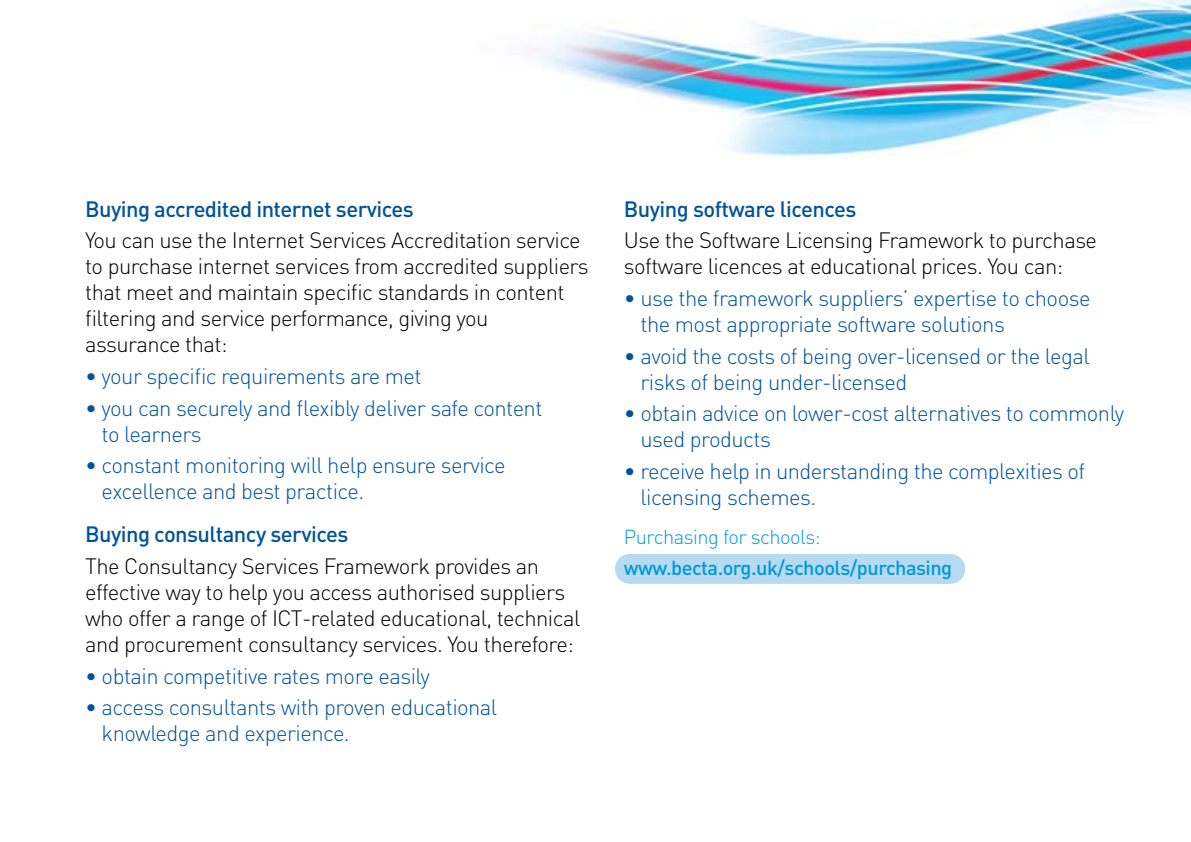
<style>
.page{position:relative;width:1191px;height:842px;background:#fff}
.page>*{position:absolute;margin:0;border:0;box-sizing:border-box;transform-origin:0 0}
.t1{font:300 22px/26px "DIN";letter-spacing:-.025em;color:#00539b}
.t2{font:300 22px/26px "DIN";letter-spacing:-.025em;color:#000}
.t3{font:500 22px "DIN";letter-spacing:-.025em;color:#00539b}
.t4{font:500 20px/30.4px "DIN";letter-spacing:-.025em;color:#0099d8}
.s1{font-weight:300}
</style>
<div class="page">
<div style="left:630px;top:554px;width:320px;height:30px;background:#b5daf1"></div>
<img style="left:540px;top:0;width:651px;height:157px">
<h2 class="t3" style="left:85px;top:195px;width:330px">Buying accredited internet services</h2>
<p class="t2" style="left:85px;top:227px;width:505px">You can use the Internet Services Accreditation service to purchase internet services from accredited suppliers that meet and maintain specific standards in content filtering and service performance, giving you assurance that:</p>
<p class="t1" style="left:85px;top:363px;width:338px">• your specific requirements are met</p>
<p class="t1" style="left:102px;top:395px;width:442px;text-indent:-17px">• you can securely and flexibly deliver safe content to learners</p>
<p class="t1" style="left:102px;top:452px;width:405px;text-indent:-17px">• constant monitoring will help ensure service excellence and best practice.</p>
<h3 class="t3" style="left:85px;top:520px;width:265px">Buying consultancy services</h3>
<p class="t2" style="left:85px;top:553px;width:497px">The Consultancy Services Framework provides an effective way to help you access authorised suppliers who offer a range of ICT-related educational, technical and procurement consultancy services. You therefore:</p>
<p class="t1" style="left:85px;top:663px;width:346px">• obtain competitive rates more easily</p>
<p class="t1" style="left:102px;top:694px;width:397px;text-indent:-17px">• access consultants with proven educational knowledge and experience.</p>
<h3 class="t3" style="left:624px;top:195px;width:234px">Buying software licences</h3>
<p class="t2" style="left:624px;top:227px;width:475px">Use the Software Licensing Framework to purchase software licences at educational prices. You can:</p>
<p class="t1" style="left:640px;top:285px;width:451px;text-indent:-17px">• use the framework suppliers’ expertise to choose the most appropriate software solutions</p>
<p class="t1" style="left:640px;top:343px;width:451px;text-indent:-17px">• avoid the costs of being over-licensed or the legal risks of being under-licensed</p>
<p class="t1" style="left:640px;top:400px;width:485px;text-indent:-17px">• obtain advice on lower-cost alternatives to commonly used products</p>
<p class="t1" style="left:640px;top:458px;width:446px;text-indent:-17px">• receive help in understanding the complexities of licensing schemes.</p>
<p class="t4" style="left:624px;top:521px;width:330px"><span class="s1">Purchasing for schools: </span>www.becta.org.uk/schools/purchasing</p>
</div>
